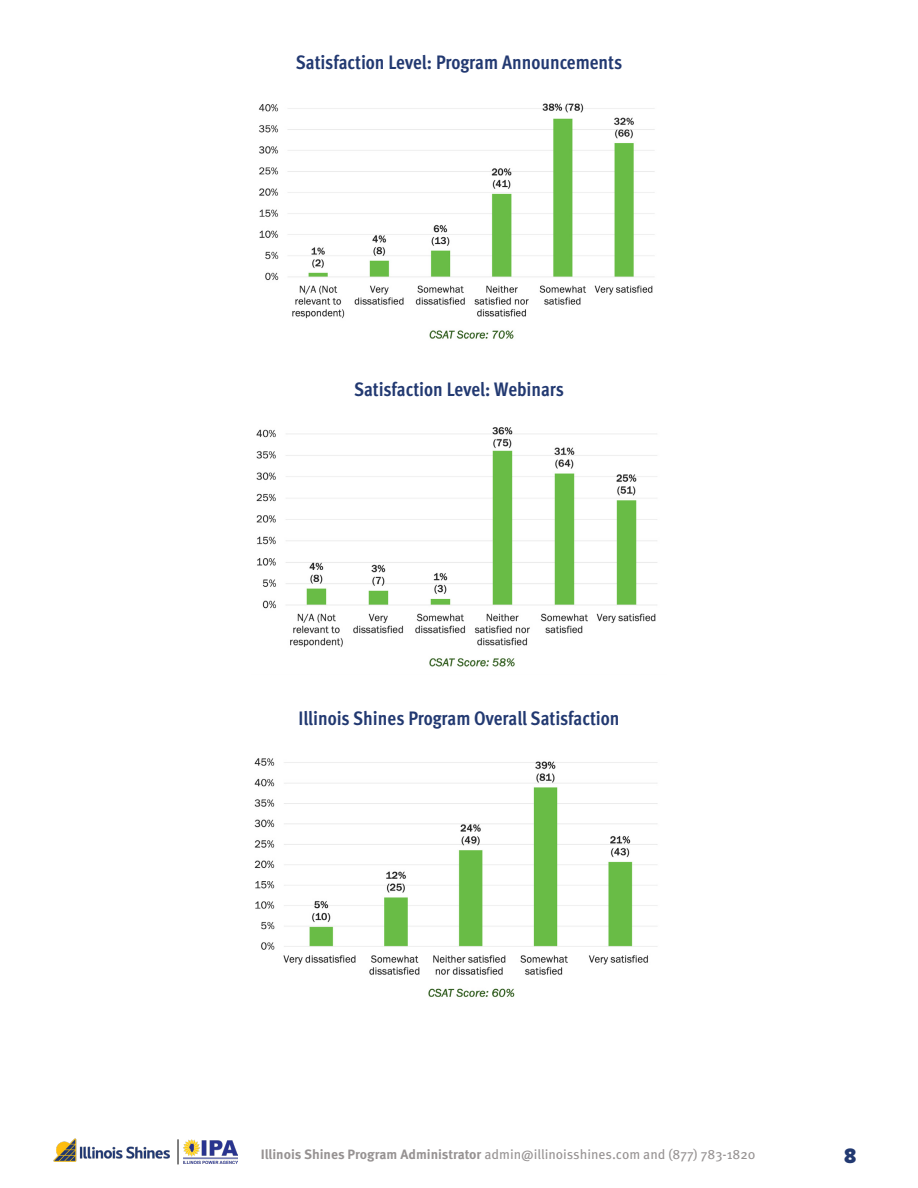
<style>
.page{position:relative;width:918px;height:1188px;background:#fff}
.page>*{position:absolute;margin:0;border:0;box-sizing:border-box;transform-origin:0 0}
.t1{font:900 21px "Rival Sans";color:#223971}
.t2{font:700 condensed 19.5px "Meta Pro";letter-spacing:-.005em;color:#223971}
.t3{font:13.5px "Meta Pro";color:#969292}
.s1{font-weight:700}
</style>
<div class="page">
<img style="left:53px;top:1139px;width:117px;height:23px">
<svg style="left:178px;top:1139px;width:1px;height:25px"></svg>
<img style="left:183px;top:1139px;width:54px;height:24px">
<img style="left:258px;top:103px;width:397px;height:236px">
<img style="left:256px;top:427px;width:401px;height:240px">
<img style="left:254px;top:758px;width:404px;height:240px">
<p class="t2" style="left:296px;top:47px;width:328px">Satisfaction Level: Program Announcements</p>
<p class="t2" style="left:354px;top:375px;width:212px">Satisfaction Level: Webinars</p>
<p class="t2" style="left:298px;top:703px;width:323px">Illinois Shines Program Overall Satisfaction</p>
<p class="t3" style="left:261px;top:1144px;width:496px"><span class="s1">Illinois Shines Program Administrator</span> admin@illinoisshines.com and (877) 783-1820</p>
<p class="t1" style="left:844px;top:1137px;width:14px">8</p>
</div>
